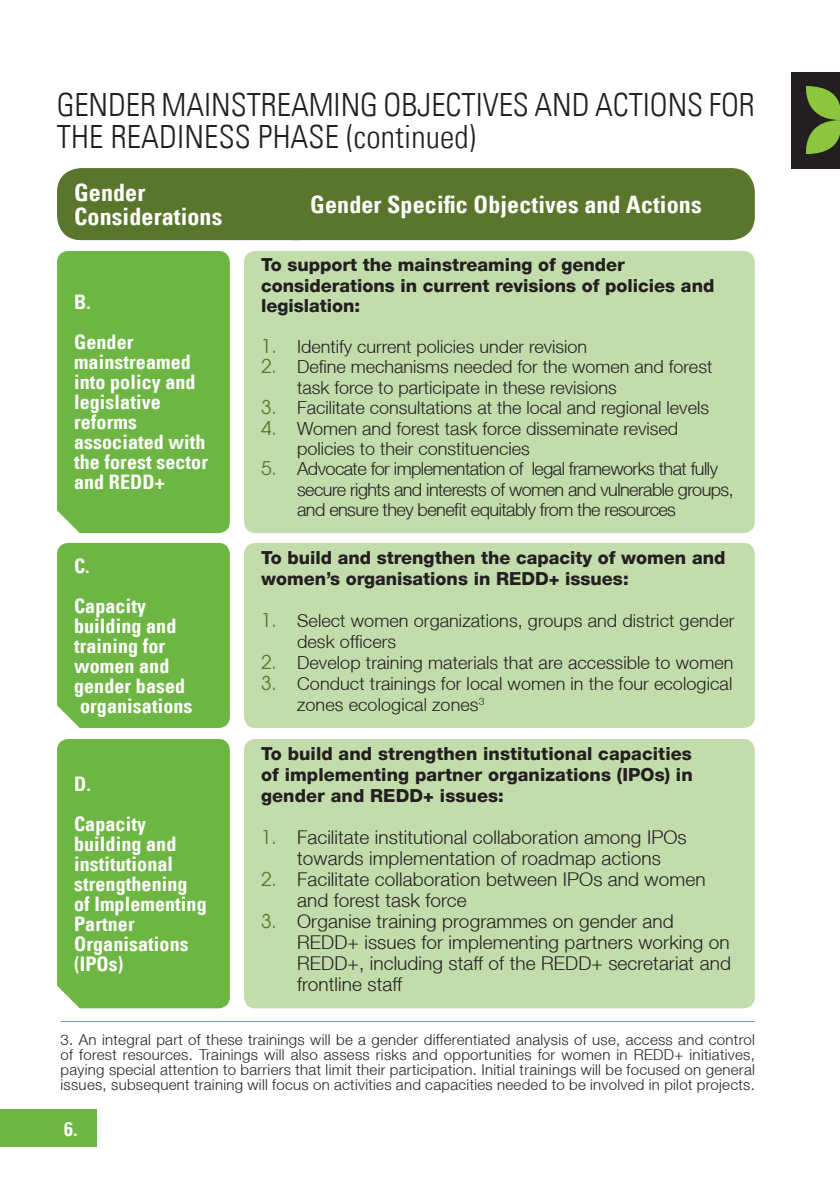
<style>
.page{position:relative;width:840px;height:1191px;background:#fff}
.page>*{position:absolute;margin:0;border:0;box-sizing:border-box;transform-origin:0 0}
.t1{font:300 condensed 32px/32px "Univers LT";color:#231f20}
.t2{font:700 condensed 24px/24px "Univers LT";letter-spacing:.005em;color:#fff}
.t3{font:700 condensed 20px/20px "Univers LT";letter-spacing:.005em;color:#fff}
.t4{font:300 19px/21px "Helvetica Neue LT";letter-spacing:.005em;color:#231f20}
.t5{font:300 18px/20.4px "Helvetica Neue LT";color:#231f20}
.t6{font:800 18px/21px "Helvetica Neue LT";color:#231f20}
.t7{font:300 18px/20.4px "Helvetica Neue LT";letter-spacing:-.03em;color:#231f20}
.t8{font:300 15px/15px "Helvetica Neue LT";letter-spacing:.02em;color:#231f20;text-align:justify}
.s1{font-family:"Avant Garde";font-weight:400;font-size:19px;color:#59762c}
.s2{font-family:"Avant Garde";font-weight:400;color:#59762c}
</style>
<div class="page">
<div style="left:791px;top:72px;width:48px;height:96px;background:#231f20"></div>
<svg style="left:806px;top:86px;width:33px;height:68px"></svg>
<hr style="left:60px;top:1021px;width:694px;height:1px;background:#6eb644">
<div style="left:0;top:1109px;width:96px;height:38px;background:#6eb644"></div>
<div style="left:57px;top:251px;width:173px;height:282px;background:#6eb644"></div>
<div style="left:57px;top:543px;width:173px;height:185px;background:#6eb644"></div>
<div style="left:57px;top:739px;width:173px;height:269px;background:#6eb644"></div>
<div style="left:244px;top:251px;width:510px;height:282px;background:#c3dcac;border-radius:11px"></div>
<div style="left:244px;top:543px;width:510px;height:185px;background:#c3dcac;border-radius:11px"></div>
<div style="left:244px;top:739px;width:510px;height:269px;background:#c3dcac;border-radius:11px"></div>
<div style="left:57px;top:168px;width:697px;height:72px;background:#59762c"></div>
<h1 class="t1" style="left:57px;top:88px;width:699px">GENDER MAINSTREAMING OBJECTIVES AND ACTIONS FOR<br>THE READINESS PHASE (continued)</h1>
<h2 class="t2" style="left:74px;top:180px;width:150px">Gender<br>Considerations</h2>
<h2 class="t2" style="left:310px;top:192px;width:392px">Gender Specific Objectives and Actions</h2>
<p class="t3" style="left:74px;top:282px;width:61px;line-height:40px">B.<br>Gender</p>
<p class="t3" style="left:74px;top:352px;width:135px">mainstreamed into policy and legislative reforms associated with the forest sector and REDD+</p>
<p class="t3" style="left:74px;top:545px;width:73px;line-height:40px">C.<br>Capacity</p>
<p class="t3" style="left:74px;top:615px;width:104px">building and</p>
<p class="t3" style="left:74px;top:635px;width:93px">training for</p>
<p class="t3" style="left:74px;top:655px;width:97px">women and</p>
<p class="t3" style="left:74px;top:675px;width:113px">gender based</p>
<p class="t3" style="left:80px;top:695px;width:114px">organisations</p>
<p class="t3" style="left:74px;top:763px;width:73px;line-height:40px">D.<br>Capacity</p>
<p class="t3" style="left:74px;top:833px;width:134px">building and institutional strengthening of Implementing<br>Partner<br>Organisations (IPOs)</p>
<p class="t6" style="left:261px;top:255px;width:454px;line-height:20.4px">To support the mainstreaming of gender considerations in current revisions of policies and legislation:</p>
<p class="t5" style="left:261px;top:336px;width:327px"><span class="s1">1.</span> Identify current policies under revision</p>
<p class="t5" style="left:297px;top:356px;width:416px;text-indent:-36px"><span class="s1">2.</span> Define mechanisms needed for the women and forest task force to participate in these revisions</p>
<p class="t5" style="left:261px;top:397px;width:449px"><span class="s1">3.</span> Facilitate consultations at the local and regional levels</p>
<p class="t5" style="left:297px;top:417px;width:382px;text-indent:-36px"><span class="s1">4.</span> Women and forest task force disseminate revised policies to their constituencies</p>
<p class="t7" style="left:297px;top:458px;width:438px;text-indent:-36px"><span class="s1">5.</span> Advocate for implementation of legal frameworks that fully secure rights and interests of women and vulnerable groups, and ensure they benefit equitably from the resources</p>
<p class="t6" style="left:261px;top:547px;width:465px">To build and strengthen the capacity of women and women’s organisations in REDD+ issues:</p>
<p class="t5" style="left:297px;top:609px;width:438px;line-height:21px;text-indent:-36px"><span class="s1">1.</span> Select women organizations, groups and district gender desk officers</p>
<p class="t5" style="left:261px;top:652px;width:473px"><span class="s1">2.</span> Develop training materials that are accessible to women</p>
<p class="t5" style="left:297px;top:672px;width:436px;line-height:21px;text-indent:-36px"><span class="s1">3.</span> Conduct trainings for local women in the four ecological zones ecological zones<sup>3</sup></p>
<p class="t6" style="left:261px;top:743px;width:433px;text-align:justify">To build and strengthen institutional capacities of implementing partner organizations (IPOs) in gender and REDD+ issues:</p>
<p class="t4" style="left:261px;top:826px;width:427px;text-align:center"><span class="s2">1.</span> Facilitate institutional collaboration among IPOs towards implementation of roadmap actions</p>
<p class="t4" style="left:297px;top:868px;width:410px;text-indent:-36px"><span class="s2">2.</span> Facilitate collaboration between IPOs and women and forest task force</p>
<p class="t4" style="left:297px;top:910px;width:435px;text-indent:-36px"><span class="s2">3.</span> Organise training programmes on gender and REDD+ issues for implementing partners working on REDD+, including staff of the REDD+ secretariat and frontline staff</p>
<p class="t8" style="left:60px;top:1031px;width:695px">3. An integral part of these trainings will be a gender differentiated analysis of use, access and control of forest resources. Trainings will also assess risks and opportunities for women in REDD+ initiatives, paying special attention to barriers that limit their participation. Initial trainings will be focused on general issues, subsequent training will focus on activities and capacities needed to be involved in pilot projects.</p>
<p class="t3" style="left:64px;top:1118px;width:15px">6.</p>
</div>
